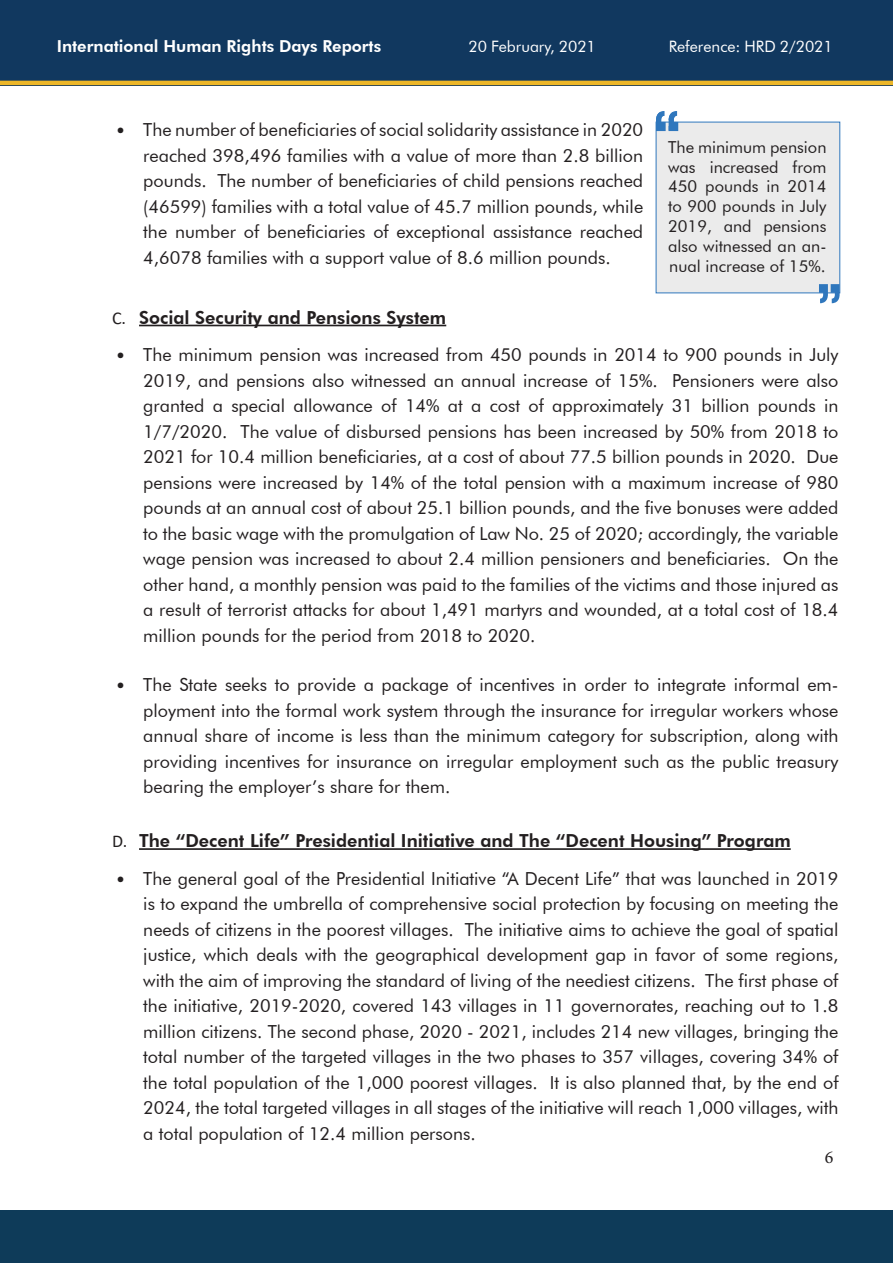
<style>
.page{position:relative;width:893px;height:1263px;background:#fff}
.page>*{position:absolute;margin:0;border:0;box-sizing:border-box;transform-origin:0 0}
.t1{font:18px/25.5px "Futura BT";color:#231f20;text-align:justify}
.t2{font:800 18px "Futura BT";color:#231f20}
.t3{font:18px "Minion Pro";color:#231f20}
.t4{font:16.5px/19.8px "Futura BT";color:#231f20;text-align:justify}
.t5{font:800 16.5px "Futura BT";color:#fff}
.t6{font:15.75px "Futura BT";color:#fff}
.s1{font-family:"Calibri"}
.s2{font-family:"Calibri";font-weight:400}
</style>
<div class="page">
<div style="left:0;top:1210px;width:893px;height:53px;background:#0e3b59"></div>
<hr style="left:139px;top:325px;width:307px;height:1px;background:#231f20">
<hr style="left:139px;top:848px;width:652px;height:2px;background:#231f20">
<div style="left:656px;top:122px;width:184px;height:171px;background:#ebebeb"></div>
<svg style="left:656px;top:111px;width:22px;height:20px"></svg>
<svg style="left:819px;top:284px;width:21px;height:19px"></svg>
<div style="left:0;top:0;width:893px;height:85px;background:#11385f"></div>
<hr style="left:0;top:81px;width:893px;height:4px;background:#ecb628">
<p class="t5" style="left:57px;top:36px;width:326px">International Human Rights Days Reports</p>
<p class="t6" style="left:468px;top:37px;width:129px">20 February, 2021</p>
<p class="t6" style="left:669px;top:37px;width:166px">Reference: HRD 2/2021</p>
<p class="t1" style="left:143px;top:117px;width:501px;text-indent:-27px"><span class="s1">•</span> The number of beneficiaries of social solidarity assistance in 2020 reached 398,496 families with a value of more than 2.8 billion pounds. The number of beneficiaries of child pensions reached (46599) families with a total value of 45.7 million pounds, while the number of beneficiaries of exceptional assistance reached 4,6078 families with a support value of 8.6 million pounds.</p>
<p class="t4" style="left:668px;top:137px;width:160px">The minimum pension was increased from 450 pounds in 2014 to 900 pounds in July 2019, and pensions also witnessed an an&shy;nual increase of 15%.</p>
<p class="t2" style="left:112px;top:306px;width:336px"><span class="s2">C.</span> Social Security and Pensions System</p>
<p class="t1" style="left:143px;top:342px;width:697px;text-indent:-27px"><span class="s1">•</span> The minimum pension was increased from 450 pounds in 2014 to 900 pounds in July 2019, and pensions also witnessed an annual increase of 15%. Pensioners were also granted a special allowance of 14% at a cost of approximately 31 billion pounds in 1/7/2020. The value of disbursed pensions has been increased by 50% from 2018 to 2021 for 10.4 million beneficiaries, at a cost of about 77.5 billion pounds in 2020. Due pensions were increased by 14% of the total pension with a maximum increase of 980 pounds at an annual cost of about 25.1 billion pounds, and the five bonuses were added to the basic wage with the promulgation of Law No. 25 of 2020; accordingly, the variable wage pension was increased to about 2.4 million pensioners and beneficiaries. On the other hand, a monthly pension was paid to the families of the victims and those injured as a result of terrorist attacks for about 1,491 martyrs and wounded, at a total cost of 18.4 million pounds for the period from 2018 to 2020.</p>
<p class="t1" style="left:143px;top:672px;width:697px;text-indent:-27px"><span class="s1">•</span> The State seeks to provide a package of incentives in order to integrate informal em&shy;ployment into the formal work system through the insurance for irregular workers whose annual share of income is less than the minimum category for subscription, along with providing incentives for insurance on irregular employment such as the public treasury bearing the employer’s share for them.</p>
<p class="t2" style="left:112px;top:830px;width:680px"><span class="s2">D.</span> The “Decent Life” Presidential Initiative and The “Decent Housing” Program</p>
<p class="t1" style="left:143px;top:865px;width:697px;text-indent:-27px"><span class="s1">•</span> The general goal of the Presidential Initiative “A Decent Life” that was launched in 2019 is to expand the umbrella of comprehensive social protection by focusing on meeting the needs of citizens in the poorest villages. The initiative aims to achieve the goal of spatial justice, which deals with the geographical development gap in favor of some regions, with the aim of improving the standard of living of the neediest citizens. The first phase of the initiative, 2019-2020, covered 143 villages in 11 governorates, reaching out to 1.8 million citizens. The second phase, 2020 - 2021, includes 214 new villages, bringing the total number of the targeted villages in the two phases to 357 villages, covering 34% of the total population of the 1,000 poorest villages. It is also planned that, by the end of 2024, the total targeted villages in all stages of the initiative will reach 1,000 villages, with a total population of 12.4 million persons.</p>
<p class="t3" style="left:825px;top:1145px;width:10px">6</p>
</div>
